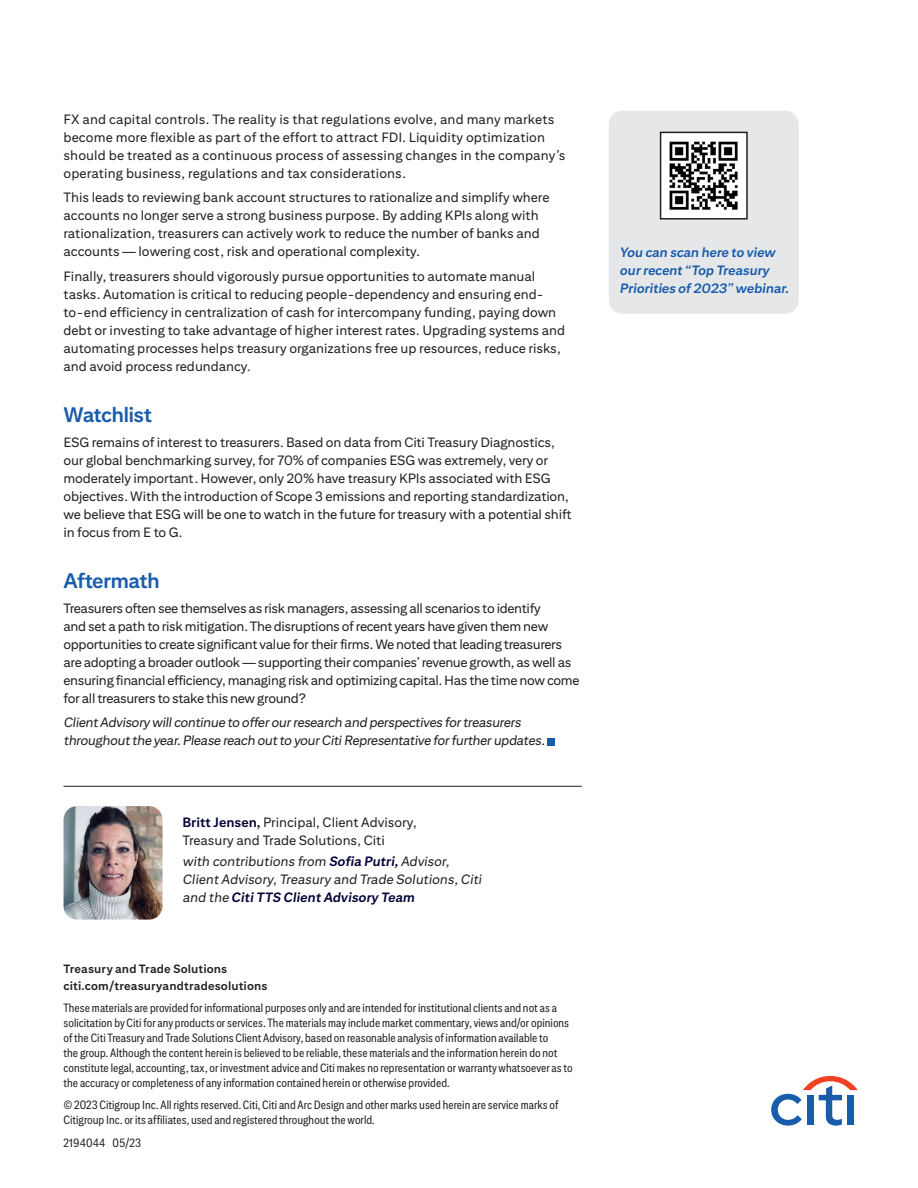
<style>
.page{position:relative;width:918px;height:1188px;background:#fff}
.page>*{position:absolute;margin:0;border:0;box-sizing:border-box;transform-origin:0 0}
.Subhead{font:700 21px "Citi Sans Text";letter-spacing:-.035em;color:#185cab}
.Body_Copy{font:13.5px/18px "Citi Sans Text";letter-spacing:-.01em;color:#231f20}
.Body_Copy-2{font:13.5px/18px "Citi Sans Text";letter-spacing:.01em;color:#231f20}
.Body_Copy-3{font:italic 13.5px/18px "Citi Sans Text";letter-spacing:-.025em;color:#231f20}
.Author_name{font:italic 13.5px/18px "Citi Sans Text";color:#231f20}
.Author_name-2{font:13.5px/18px "Citi Sans Text";color:#231f20}
.Body_Copy-4{font:italic 700 13.5px/18px "Citi Sans Text";letter-spacing:-.01em;color:#185cab}
.Body_Copy-5{font:condensed 12px/15px "Citi Sans";color:#231f20}
.t1{font:700 12px "Citi Sans Text";letter-spacing:.01em;color:#231f20}
.Legal_2{font:condensed 12px "Citi Sans";letter-spacing:.02em;color:#231f20}
.s1{font-weight:700;color:#000137}
</style>
<div class="page">
<svg style="left:771px;top:1076px;width:87px;height:50px"></svg>
<div style="left:547px;top:738px;width:7px;height:7px;background:#185cab"></div>
<div style="left:609px;top:111px;width:190px;height:203px;background:#e6e7e9;border-radius:13px"></div>
<img style="left:663px;top:135px;width:82px;height:82px">
<div style="left:660px;top:132px;width:88px;height:88px;border:2px solid #231f20"></div>
<hr style="left:64px;top:786px;width:518px;height:1px;background:#231f20">
<img style="left:64px;top:806px;width:99px;height:114px">
<p class="Body_Copy-2" style="left:64px;top:110px;width:503px">FX and capital controls. The reality is that regulations evolve, and many markets become more flexible as part of the effort to attract FDI. Liquidity optimization should be treated as a continuous process of assessing changes in the company’s operating business, regulations and tax considerations.</p>
<p class="Body_Copy" style="left:64px;top:188px;width:487px">This leads to reviewing bank account structures to rationalize and simplify where accounts no longer serve a strong business purpose. By adding KPIs along with rationalization, treasurers can actively work to reduce the number of banks and accounts — lowering cost, risk and operational complexity.</p>
<p class="Body_Copy" style="left:64px;top:267px;width:503px">Finally, treasurers should vigorously pursue opportunities to automate manual tasks. Automation is critical to reducing people-dependency and ensuring end&shy;to-end efficiency in centralization of cash for intercompany funding, paying down debt or investing to take advantage of higher interest rates. Upgrading systems and automating processes helps treasury organizations free up resources, reduce risks, and avoid process redundancy.</p>
<p class="Subhead" style="left:64px;top:402px;width:90px">Watchlist</p>
<p class="Body_Copy" style="left:64px;top:433px;width:510px">ESG remains of interest to treasurers. Based on data from Citi Treasury Diagnostics, our global benchmarking survey, for 70% of companies ESG was extremely, very or moderately important. However, only 20% have treasury KPIs associated with ESG objectives. With the introduction of Scope 3 emissions and reporting standardization, we believe that ESG will be one to watch in the future for treasury with a potential shift in focus from E to G.</p>
<p class="Subhead" style="left:64px;top:568px;width:98px">Aftermath</p>
<p class="Body_Copy" style="left:64px;top:599px;width:517px">Treasurers often see themselves as risk managers, assessing all scenarios to identify<br>and set a path to risk mitigation. The disruptions of recent years have given them new opportunities to create significant value for their firms. We noted that leading treasurers are adopting a broader outlook — supporting their companies’ revenue growth, as well as ensuring financial efficiency, managing risk and optimizing capital. Has the time now come for all treasurers to stake this new ground?</p>
<p class="Body_Copy-3" style="left:64px;top:713px;width:483px">Client Advisory will continue to offer our research and perspectives for treasurers throughout the year. Please reach out to your Citi Representative for further updates.</p>
<p class="Author_name-2" style="left:182px;top:813px;width:236px"><span class="s1">Britt Jensen,</span> Principal, Client Advisory,<br>Treasury and Trade Solutions, Citi</p>
<p class="Author_name" style="left:182px;top:852px;width:301px">with contributions from <span class="s1">Sofia Putri,</span> Advisor,<br>Client Advisory, Treasury and Trade Solutions, Citi and the <span class="s1">Citi TTS Client Advisory Team</span></p>
<p class="t1" style="left:64px;top:962px;width:165px">Treasury and Trade Solutions</p>
<p class="t1" style="left:64px;top:979px;width:205px">citi.com/treasuryandtradesolutions</p>
<p class="Body_Copy-5" style="left:64px;top:1000px;width:511px">These materials are provided for informational purposes only and are intended for institutional clients and not as a solicitation by Citi for any products or services. The materials may include market commentary, views and/or opinions of the Citi Treasury and Trade Solutions Client Advisory, based on reasonable analysis of information available to<br>the group. Although the content herein is believed to be reliable, these materials and the information herein do not constitute legal, accounting, tax, or investment advice and Citi makes no representation or warranty whatsoever as to the accuracy or completeness of any information contained herein or otherwise provided.</p>
<p class="Body_Copy-5" style="left:64px;top:1097px;width:496px">© 2023 Citigroup Inc. All rights reserved. Citi, Citi and Arc Design and other marks used herein are service marks of<br>Citigroup Inc. or its affiliates, used and registered throughout the world.</p>
<p class="Legal_2" style="left:64px;top:1136px;width:79px">2194044 05/23</p>
<p class="Body_Copy-4" style="left:620px;top:243px;width:171px">You can scan here to view our recent “Top Treasury<br>Priorities of 2023” webinar.</p>
</div>
